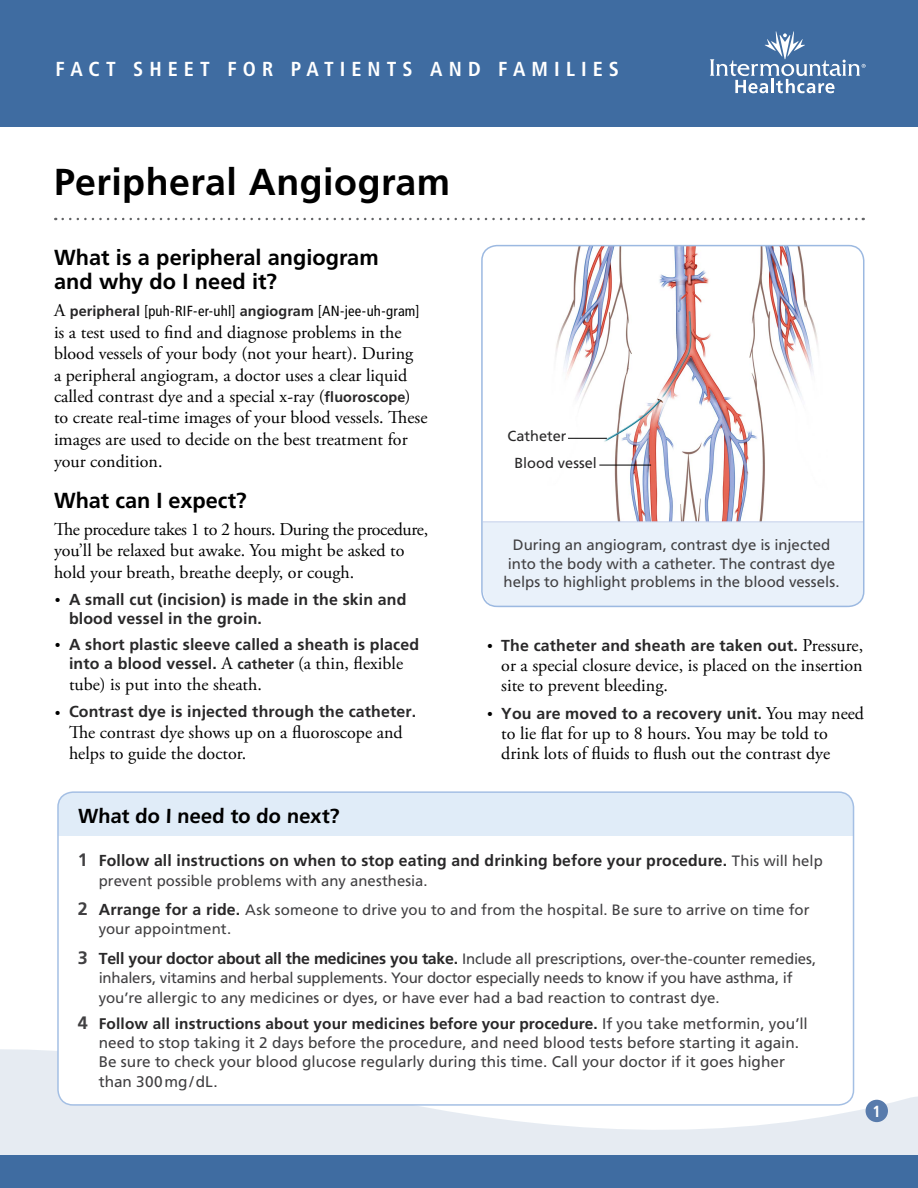
<style>
.page{position:relative;width:918px;height:1188px;background:#fff}
.page>*{position:absolute;margin:0;border:0;box-sizing:border-box;transform-origin:0 0}
.t1{font:700 37.5px "Frutiger LT Std";letter-spacing:.01em;color:#000}
.Level_1{font:700 21.75px/24px "Frutiger LT Std";color:#000}
.Fact_Sheet_Title{font:700 condensed 20.25px "Frutiger LT Std";letter-spacing:.3em;color:#fff}
.Main_table{font:700 20.25px "Frutiger LT Std";color:#000}
.Main_tight_1{font:18px/21.6px "Adobe Garamond Pro";color:#000}
.Page_Number{font:700 condensed 16.2px "Frutiger LT Std";color:#fff}
.t2{font:700 15.9px/19.5px "Frutiger LT Std";letter-spacing:.01em;color:#292829}
.t3{font:15.3px/19.4px "Frutiger LT Std";color:#414042}
.sentence_case_-_left{font:15px/19.5px "Frutiger LT Std";letter-spacing:-.005em;color:#414042}
.Main_tight_1-2{font:condensed 14.7px "Frutiger LT Std";letter-spacing:.015em;color:#000}
.Illustration_labels{font:14.55px "Frutiger LT Std";letter-spacing:.005em;color:#292829}
.s1{font-family:"Adobe Garamond Pro";font-stretch:normal;font-size:18px}
.s2{font-weight:700;font-stretch:normal;font-size:14.4px;color:#292829}
.s3{font-family:"Frutiger LT Std";font-weight:700;font-size:14.4px;color:#292829}
.s4{font-family:"Adobe Garamond Pro";font-weight:400;font-size:15px;color:#000}
.s5{font-family:"Adobe Garamond Pro";font-weight:400;font-size:18px;color:#000}
.s6{font-size:14.4px}
.s7{font-size:18px;color:#414042}
.s8{font-weight:400;font-size:15px;color:#414042}
.s9{font-weight:700;font-size:18px}
.s10{font-weight:700;font-size:15.9px;color:#292829}
.s11{font-weight:700;color:#292829}
</style>
<div class="page">
<svg style="left:0;top:1044px;width:918px;height:112px;fill:#e6ebf2"></svg>
<div style="left:0;top:1156px;width:918px;height:32px;background:#3f6ca1"></div>
<div style="left:866px;top:1100px;width:22px;height:22px;background:#587bac;border-radius:50%"></div>
<div style="left:0;top:0;width:918px;height:127px;background:#3f6ca1"></div>
<svg style="left:710px;top:31px;width:156px;height:62px"></svg>
<div style="left:58px;top:792px;width:796px;height:313px;background:#fff;border-radius:15px"></div>
<div style="left:58px;top:792px;width:796px;height:43px;background:#e0ecf8"></div>
<div style="left:57px;top:791px;width:797px;height:315px;border:2px solid #a4bfe4;border-radius:15px"></div>
<svg style="left:63px;top:218px;width:801px;height:2px"></svg>
<img style="left:555px;top:248px;width:263px;height:273px">
<div style="left:483px;top:522px;width:381px;height:85px;background:#e9f1fa"></div>
<div style="left:503px;top:430px;width:64px;height:14px;background:#fff"></div>
<hr style="left:568px;top:438px;width:39px;height:1px;background:#000">
<hr style="left:599px;top:465px;width:52px;height:1px;background:#000">
<hr style="left:483px;top:521px;width:381px;height:1px;background:#c4d0eb">
<div style="left:481px;top:245px;width:383px;height:362px;border:2px solid #9cb9e1;border-radius:15px"></div>
<p class="Fact_Sheet_Title" style="left:56px;top:57px;width:565px">FACT SHEET FOR PATIENTS AND FAMILIES</p>
<p class="t1" style="left:54px;top:160px;width:398px">Peripheral Angiogram</p>
<p class="Level_1" style="left:54px;top:246px;width:326px">What is a peripheral angiogram and why do I need it?</p>
<p class="Main_tight_1-2" style="left:54px;top:303px;width:367px"><span class="s1">A</span> <span class="s2">peripheral</span> [puh-RIF-er-uhl] <span class="s2">angiogram</span> [AN-jee-uh-gram]</p>
<p class="Main_tight_1" style="left:54px;top:322px;width:375px">is a test used to find and diagnose problems in the blood vessels of your body (not your heart). During<br>a peripheral angiogram, a doctor uses a clear liquid called contrast dye and a special x-ray (<span class="s3">fluoroscope</span>) to create real-time images of your blood vessels. These images are used to decide on the best treatment for your condition.</p>
<p class="Level_1" style="left:54px;top:489px;width:194px">What can I expect?</p>
<p class="Main_tight_1" style="left:54px;top:519px;width:376px">The procedure takes 1 to 2 hours. During the procedure, you’ll be relaxed but awake. You might be asked to hold your breath, breathe deeply, or cough.</p>
<p class="t2" style="left:69px;top:590px;width:339px;text-indent:-14px"><span class="s4">•</span> A small cut (incision) is made in the skin and blood vessel in the groin.</p>
<p class="t2" style="left:55px;top:635px;width:366px;text-align:center"><span class="s4">•</span> A short plastic sleeve called a sheath is placed into a blood vessel. <span class="s5">A</span> <span class="s6">catheter</span> <span class="s5">(a thin, flexible</span></p>
<p class="Main_tight_1" style="left:69px;top:674px;width:194px">tube) is put into the sheath.</p>
<p class="t2" style="left:55px;top:702px;width:363px"><span class="s4">•</span> Contrast dye is injected through the catheter.</p>
<p class="Main_tight_1" style="left:69px;top:723px;width:335px;line-height:21px">The contrast dye shows up on a fluoroscope and helps to guide the doctor.</p>
<p class="Illustration_labels" style="left:507px;top:428px;width:61px">Catheter</p>
<p class="Illustration_labels" style="left:514px;top:455px;width:84px">Blood vessel</p>
<p class="sentence_case_-_left" style="left:504px;top:536px;width:337px;line-height:18.3px;text-align:center">During an angiogram, contrast dye is injected into the body with a catheter. The contrast dye helps to highlight problems in the blood vessels.</p>
<p class="t2" style="left:487px;top:635px;width:378px"><span class="s4">•</span> The catheter and sheath are taken out. <span class="s5">Pressure,</span></p>
<p class="Main_tight_1" style="left:501px;top:656px;width:363px;line-height:20.2px">or a special closure device, is placed on the insertion site to prevent bleeding.</p>
<p class="t2" style="left:487px;top:704px;width:379px"><span class="s4">•</span> You are moved to a recovery unit. <span class="s5">You may need</span></p>
<p class="Main_tight_1" style="left:501px;top:724px;width:330px;line-height:20.2px">to lie flat for up to 8 hours. You may be told to drink lots of fluids to flush out the contrast dye</p>
<p class="Main_table" style="left:78px;top:804px;width:264px">What do I need to do next?</p>
<p class="t2" style="left:78px;top:851px;width:746px"><span class="s7">1</span> Follow all instructions on when to stop eating and drinking before your procedure. <span class="s8">This will help</span></p>
<p class="sentence_case_-_left" style="left:99px;top:871px;width:331px">prevent possible problems with any anesthesia.</p>
<p class="sentence_case_-_left" style="left:99px;top:900px;width:712px;text-indent:-21px"><span class="s9">2</span> <span class="s10">Arrange for a ride.</span> Ask someone to drive you to and from the hospital. Be sure to arrive on time for your appointment.</p>
<p class="sentence_case_-_left" style="left:99px;top:949px;width:719px;text-indent:-21px"><span class="s9">3</span> <span class="s10">Tell your doctor about all the medicines you take.</span> Include all prescriptions, over-the-counter remedies, inhalers, vitamins and herbal supplements. Your doctor especially needs to know if you have asthma, if you’re allergic to any medicines or dyes, or have ever had a bad reaction to contrast dye.</p>
<p class="t3" style="left:99px;top:1014px;width:711px;text-indent:-21px"><span class="s9">4</span> <span class="s11">Follow all instructions about your medicines before your procedure.</span> If you take metformin, you’ll need to stop taking it 2 days before the procedure, and need blood tests before starting it again.<br>Be sure to check your blood glucose regularly during this time. Call your doctor if it goes higher than 300mg/dL.</p>
<p class="Page_Number" style="left:873px;top:1101px;width:10px">1</p>
</div>
